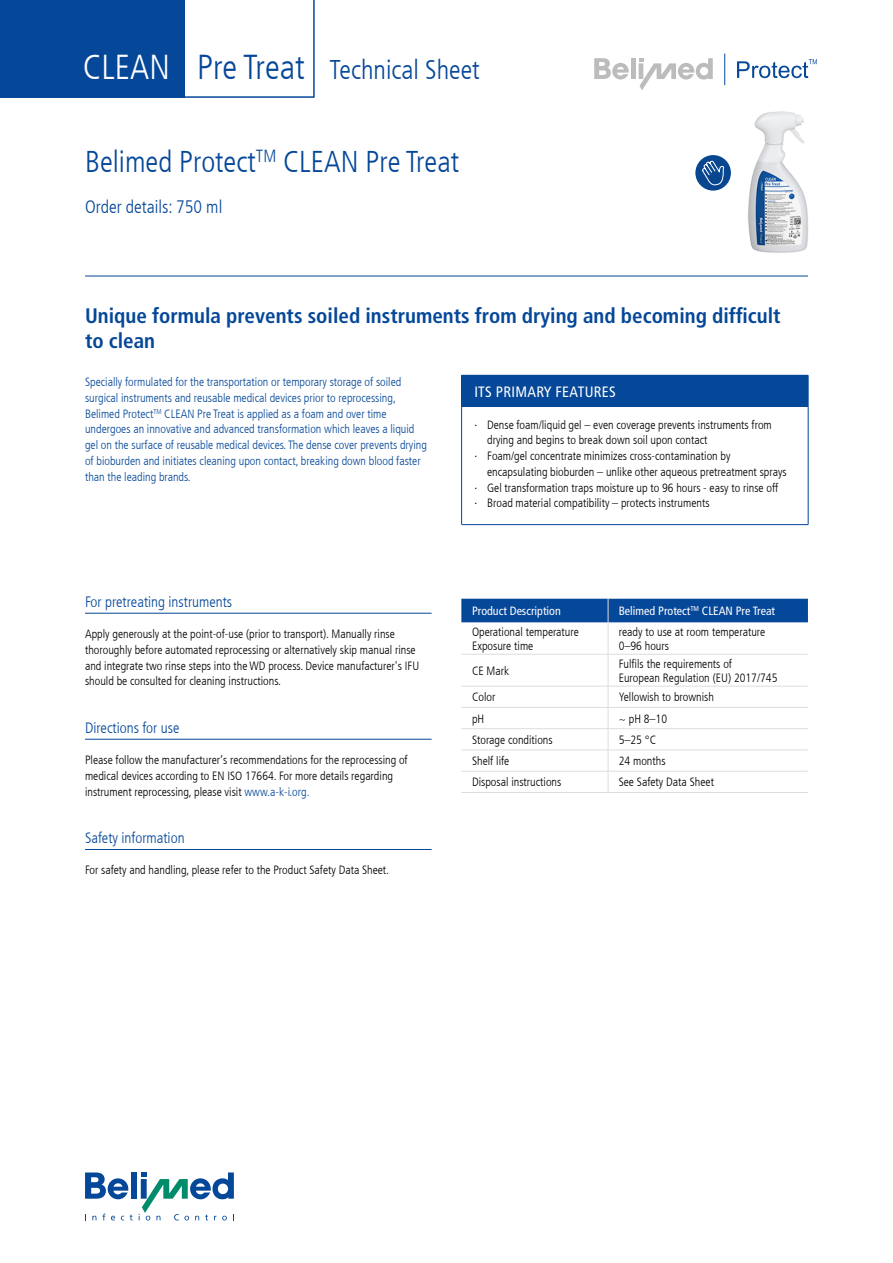
<style>
.page{position:relative;width:893px;height:1263px;background:#fff}
.page>*{position:absolute;margin:0;border:0;box-sizing:border-box;transform-origin:0 0}
.t1{font:300 condensed 30px "Frutiger LT Com";color:#054798}
.t2{font:300 condensed 27px "Frutiger LT Com";color:#054798}
.t3{font:700 condensed 21px/25.2px "Frutiger LT Com";color:#054798}
.t4{font:300 condensed 18px "Frutiger LT Com";color:#054798}
.t5{font:300 condensed 15px "Frutiger LT Com";color:#054798}
.t6{font:condensed 15px "Frutiger LT Com";letter-spacing:.02em;color:#fff}
.t7{font:300 condensed 12px/15.8px "Frutiger LT Com";color:#000}
.t8{font:300 condensed 12px/15.8px "Frutiger LT Com";color:#054798}
.t9{font:condensed 12px "Frutiger LT Com";color:#fff}
.s1{font-size:34.5px;color:#fff}
.s2{font-size:34.5px}
.s3{color:#054798}
</style>
<div class="page">
<img style="left:748px;top:111px;width:60px;height:142px">
<hr style="left:724px;top:54px;width:1px;height:31px;background:#054798">
<svg style="left:737px;top:59px;width:80px;height:19px"></svg>
<hr style="left:631px;top:58px;width:4px;height:21px;background:#bdbcbc">
<svg style="left:594px;top:58px;width:35px;height:22px"></svg>
<svg style="left:639px;top:58px;width:74px;height:32px"></svg>
<hr style="left:639px;top:63px;width:4px;height:16px;background:#bdbcbc">
<hr style="left:85px;top:276px;width:723px;height:1px;background:#054798">
<svg style="left:185px;top:0;width:130px;height:98px"></svg>
<div style="left:0;top:0;width:185px;height:98px;background:#054798"></div>
<div style="left:695px;top:155px;width:36px;height:36px;background:#08478f;border-radius:50%"></div>
<svg style="left:702px;top:161px;width:22px;height:27px"></svg>
<div style="left:462px;top:375px;width:346px;height:32px;background:#054798"></div>
<hr style="left:461px;top:375px;width:1px;height:32px;background:#054798">
<hr style="left:808px;top:375px;width:1px;height:32px;background:#054798">
<hr style="left:461px;top:407px;width:1px;height:117px;background:#054798">
<hr style="left:808px;top:407px;width:1px;height:117px;background:#054798">
<hr style="left:461px;top:524px;width:347px;height:1px;background:#054798">
<div style="left:131px;top:1172px;width:6px;height:27px;background:#054798"></div>
<svg style="left:92px;top:1216px;width:4px;height:4px"></svg>
<svg style="left:102px;top:1213px;width:3px;height:7px"></svg>
<svg style="left:111px;top:1216px;width:4px;height:4px"></svg>
<svg style="left:121px;top:1214px;width:12px;height:6px"></svg>
<svg style="left:85px;top:1172px;width:43px;height:27px"></svg>
<svg style="left:139px;top:1172px;width:95px;height:48px"></svg>
<hr style="left:85px;top:613px;width:347px;height:1px;background:#054798">
<hr style="left:85px;top:739px;width:347px;height:1px;background:#054798">
<hr style="left:85px;top:849px;width:347px;height:1px;background:#054798">
<hr style="left:608px;top:622px;width:1px;height:32px;background:#dedddd">
<hr style="left:461px;top:654px;width:147px;height:1px;background:#dedddd">
<hr style="left:608px;top:654px;width:200px;height:1px;background:#dedddd">
<hr style="left:608px;top:654px;width:1px;height:32px;background:#dedddd">
<hr style="left:461px;top:686px;width:147px;height:1px;background:#dedddd">
<hr style="left:608px;top:686px;width:200px;height:1px;background:#dedddd">
<hr style="left:461px;top:728px;width:147px;height:1px;background:#dedddd">
<hr style="left:608px;top:728px;width:200px;height:1px;background:#dedddd">
<hr style="left:461px;top:750px;width:147px;height:1px;background:#dedddd">
<hr style="left:608px;top:750px;width:200px;height:1px;background:#dedddd">
<hr style="left:461px;top:771px;width:147px;height:1px;background:#dedddd">
<hr style="left:608px;top:771px;width:200px;height:1px;background:#dedddd">
<hr style="left:461px;top:792px;width:147px;height:1px;background:#dedddd">
<hr style="left:608px;top:792px;width:200px;height:1px;background:#dedddd">
<div style="left:461px;top:599px;width:347px;height:23px;background:#054798"></div>
<svg style="left:608px;top:687px;width:1px;height:105px"></svg>
<hr style="left:461px;top:707px;width:147px;height:1px;background:#dedddd">
<hr style="left:608px;top:707px;width:200px;height:1px;background:#dedddd">
<h2 class="t2" style="left:83px;top:53px;width:398px"><span class="s1">CLEAN</span> <span class="s2">Pre Treat</span> Technical Sheet</h2>
<h1 class="t1" style="left:85px;top:143px;width:376px">Belimed Protect<sup>TM</sup> CLEAN Pre Treat</h1>
<h3 class="t4" style="left:85px;top:195px;width:139px">Order details: 750 ml</h3>
<h3 class="t3" style="left:85px;top:303px;width:697px">Unique formula prevents soiled instruments from drying and becoming difficult to clean</h3>
<p class="t8" style="left:85px;top:374px;width:343px">Specially formulated for the transportation or temporary storage of soiled surgical instruments and reusable medical devices prior to reprocessing, Belimed Protect<sup>TM</sup> CLEAN Pre Treat is applied as a foam and over time undergoes an innovative and advanced transformation which leaves a liquid gel on the surface of reusable medical devices. The dense cover prevents drying of bioburden and initiates cleaning upon contact, breaking down blood faster than the leading brands.</p>
<p class="t5" style="left:85px;top:592px;width:149px">For pretreating instruments</p>
<p class="t7" style="left:85px;top:626px;width:336px">Apply generously at the point-of-use (prior to transport). Manually rinse thoroughly before automated reprocessing or alternatively skip manual rinse and integrate two rinse steps into the WD process. Device manufacturer's IFU should be consulted for cleaning instructions.</p>
<p class="t5" style="left:85px;top:718px;width:96px">Directions for use</p>
<p class="t7" style="left:85px;top:752px;width:324px">Please follow the manufacturer‘s recommendations for the reprocessing of medical devices according to EN ISO 17664. For more details regarding instrument reprocessing, please visit <span class="s3">www.a-k-i.org.</span></p>
<p class="t5" style="left:85px;top:828px;width:101px">Safety information</p>
<p class="t7" style="left:85px;top:862px;width:306px">For safety and handling, please refer to the Product Safety Data Sheet.</p>
<p class="t6" style="left:474px;top:382px;width:143px">ITS PRIMARY FEATURES</p>
<p class="t7" style="left:474px;top:416px;width:299px">· Dense foam/liquid gel – even coverage prevents instruments from</p>
<p class="t7" style="left:487px;top:432px;width:222px">drying and begins to break down soil upon contact</p>
<p class="t7" style="left:474px;top:448px;width:258px">· Foam/gel concentrate minimizes cross-contamination by</p>
<p class="t7" style="left:487px;top:464px;width:301px">encapsulating bioburden – unlike other aqueous pretreatment sprays</p>
<p class="t7" style="left:474px;top:479px;width:305px">· Gel transformation traps moisture up to 96 hours - easy to rinse off</p>
<p class="t7" style="left:474px;top:495px;width:237px">· Broad material compatibility – protects instruments</p>
<p class="t9" style="left:472px;top:603px;width:90px">Product Description</p>
<p class="t9" style="left:619px;top:603px;width:158px">Belimed Protect<sup>TM</sup> CLEAN Pre Treat</p>
<p class="t7" style="left:472px;top:624px;width:108px;line-height:14.4px">Operational temperature<br>Exposure time</p>
<p class="t7" style="left:619px;top:624px;width:148px;line-height:14.4px">ready to use at room temperature<br>0–96 hours</p>
<p class="t7" style="left:472px;top:662px;width:39px">CE Mark</p>
<p class="t7" style="left:619px;top:656px;width:160px;line-height:14.4px">Fulfils the requirements of<br>European Regulation (EU) 2017/745</p>
<p class="t7" style="left:472px;top:689px;width:25px">Color</p>
<p class="t7" style="left:619px;top:689px;width:97px">Yellowish to brownish</p>
<p class="t7" style="left:472px;top:710px;width:14px">pH</p>
<p class="t7" style="left:619px;top:710px;width:50px">~ pH 8–10</p>
<p class="t7" style="left:472px;top:732px;width:82px">Storage conditions</p>
<p class="t7" style="left:619px;top:732px;width:39px">5–25 °C</p>
<p class="t7" style="left:472px;top:753px;width:39px">Shelf life</p>
<p class="t7" style="left:619px;top:753px;width:48px">24 months</p>
<p class="t7" style="left:472px;top:774px;width:91px">Disposal instructions</p>
<p class="t7" style="left:619px;top:774px;width:97px">See Safety Data Sheet</p>
</div>
